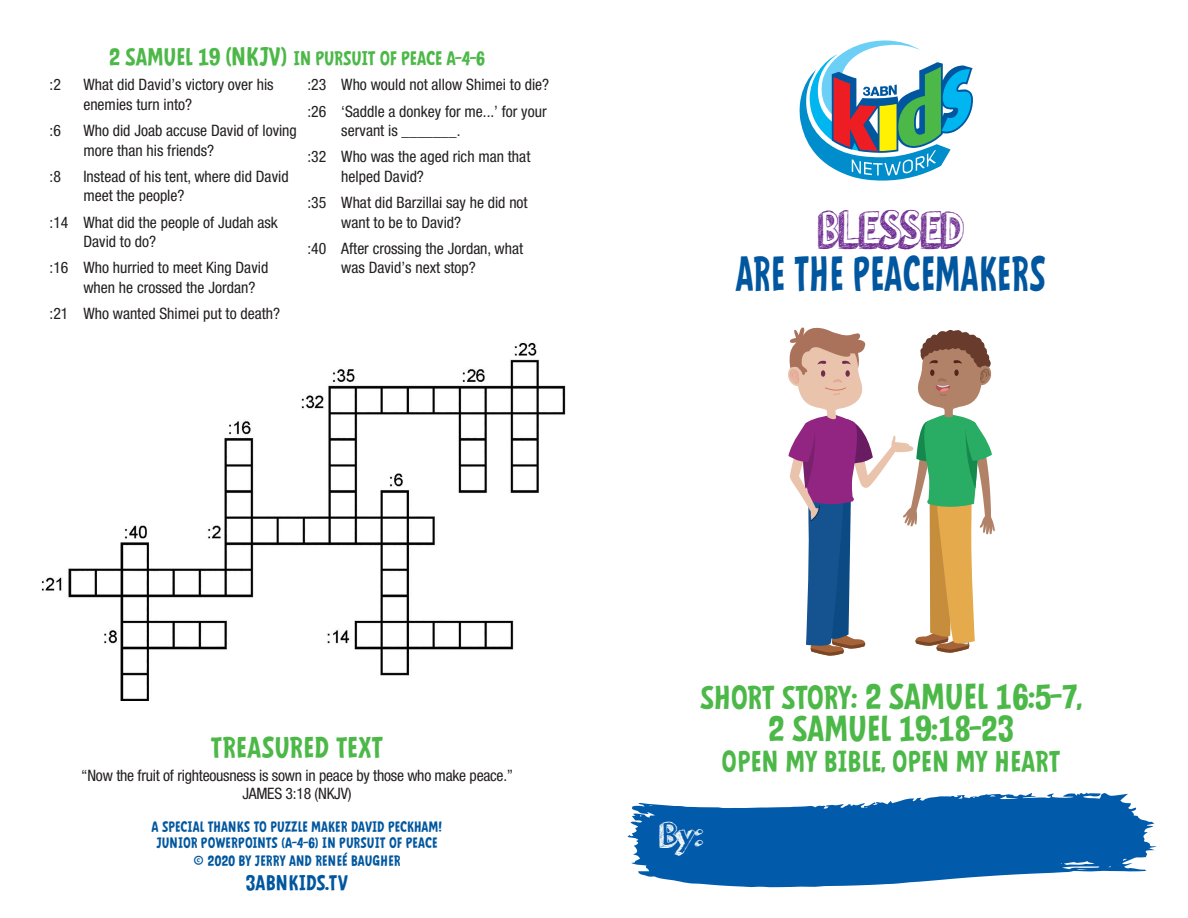
<style>
.page{position:relative;width:1188px;height:918px;background:#fff}
.page>*{position:absolute;margin:0;border:0;box-sizing:border-box;transform-origin:0 0}
.t1{font:53.4px "orangejuice";letter-spacing:-.01em;color:#6e2c91;scale:.78 1}
.t2{font:44.7px "Mindflyers";color:#01579f;scale:.78 1}
.t3{font:36.6px "orangejuice";color:#fff}
.t4{font:33px/31.5px "Mindflyers";letter-spacing:-.015em;color:#4cb848;text-align:center}
.t5{font:27px "Mindflyers";color:#4cb848}
.t6{font:19.5px "Mindflyers";color:#01579f}
.t7{font:18px "Mindflyers";letter-spacing:-.015em;color:#4cb848}
.t8{font:condensed 15.75px/19.5px "Helvetica Neue LT Pro";color:#231f20}
.t9{font:13.5px/16.2px "Mindflyers";color:#01579f;text-align:center}
.s1{font-size:22.5px}
.s2{font-size:24px}
.s3{font-size:30px}
</style>
<div class="page">
<svg style="left:799px;top:40px;width:174px;height:141px"></svg>
<svg style="left:627px;top:793px;width:530px;height:94px;fill:#015aaa"></svg>
<img style="left:41px;top:342px;width:525px;height:359px">
<svg style="left:788px;top:327px;width:207px;height:329px"></svg>
<p class="t7" style="left:109px;top:47px;width:378px"><span class="s1">2 SAMUEL 19</span> <span class="s2">(NKJV)</span> IN PURSUIT OF PEACE A-4-6</p>
<p class="t8" style="left:50px;top:75px;width:13px">:2</p>
<p class="t8" style="left:83px;top:75px;width:192px">What did David’s victory over his enemies turn into?</p>
<p class="t8" style="left:50px;top:121px;width:13px">:6</p>
<p class="t8" style="left:83px;top:121px;width:215px">Who did Joab accuse David of loving more than his friends?</p>
<p class="t8" style="left:50px;top:166px;width:13px">:8</p>
<p class="t8" style="left:83px;top:166px;width:207px">Instead of his tent, where did David meet the people?</p>
<p class="t8" style="left:83px;top:212px;width:196px;text-indent:-34px">:14 What did the people of Judah ask<br>David to do?</p>
<p class="t8" style="left:83px;top:258px;width:186px;text-indent:-34px">:16 Who hurried to meet King David when he crossed the Jordan?</p>
<p class="t8" style="left:50px;top:304px;width:232px">:21 Who wanted Shimei put to death?</p>
<p class="t8" style="left:308px;top:72px;width:243px;line-height:26.2px">:23 Who would not allow Shimei to die? :26 ‘Saddle a donkey for me...’ for your</p>
<p class="t8" style="left:308px;top:117px;width:224px;line-height:26.2px;text-indent:34px">servant is _______.<br>:32 Who was the aged rich man that</p>
<p class="t8" style="left:308px;top:163px;width:222px;line-height:26.2px;text-indent:34px">helped David?<br>:35 What did Barzillai say he did not</p>
<p class="t8" style="left:308px;top:209px;width:217px;line-height:26.2px;text-indent:34px">want to be to David?<br>:40 After crossing the Jordan, what</p>
<p class="t8" style="left:341px;top:258px;width:136px">was David’s next stop?</p>
<h1 class="t1" style="left:818px;top:193px;width:188px">BLESSED</h1>
<h2 class="t2" style="left:736px;top:246px;width:400px">ARE THE PEACEMAKERS</h2>
<h3 class="t5" style="left:211px;top:731px;width:174px">TREASURED TEXT</h3>
<p class="t8" style="left:81px;top:766px;width:434px;line-height:18px;text-align:center">“Now the fruit of righteousness is sown in peace by those who make peace.”<br>JAMES 3:18 (NKJV)</p>
<p class="t9" style="left:152px;top:819px;width:292px">A SPECIAL THANKS TO PUZZLE MAKER DAVID PECKHAM!<br>JUNIOR POWERPOINTS (A-4-6) IN PURSUIT OF PEACE</p>
<p class="t9" style="left:193px;top:853px;width:209px">© 2020 BY JERRY AND RENEÉ BAUGHER</p>
<p class="t6" style="left:246px;top:870px;width:104px">3ABNKIDS.TV</p>
<h3 class="t4" style="left:700px;top:681px;width:383px"><span class="s3">SHORT STORY:</span> 2 SAMUEL 16:5-7,<br>2 SAMUEL 19:18-23</h3>
<h3 class="t5" style="left:722px;top:745px;width:340px">OPEN MY BIBLE, OPEN MY HEART</h3>
<h3 class="t3" style="left:660px;top:809px;width:45px">By:</h3>
</div>
